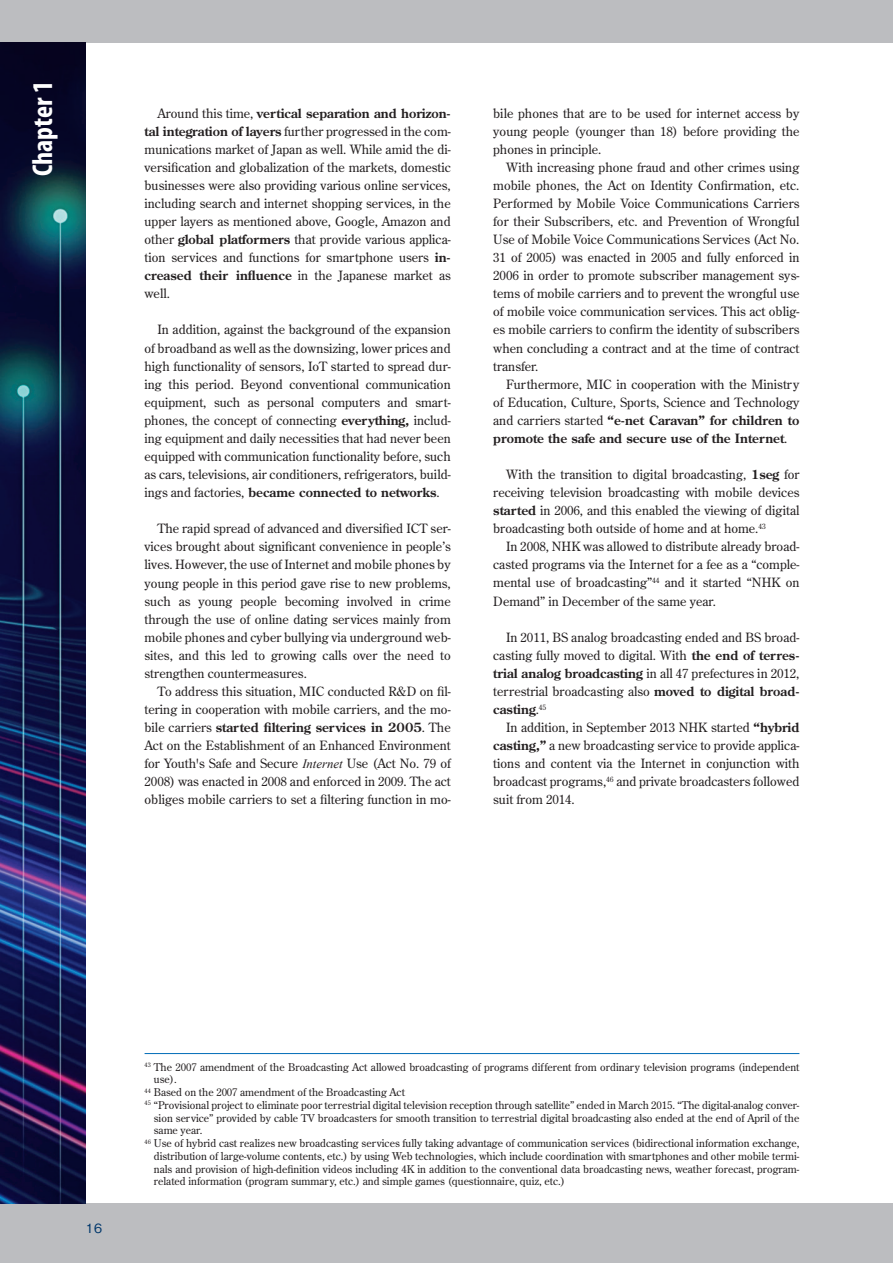
<style>
.page{position:relative;width:893px;height:1263px;background:#fff}
.page>*{position:absolute;margin:0;border:0;box-sizing:border-box;transform-origin:0 0}
.t1{font:700 condensed 28.65px "Myriad Pro";color:#fff}
.t2{font:12.75px/18.1px "Century Old Style Std";color:#231f20;text-align:justify}
.t3{font:500 12.75px "Gothic BBB Pr 6";color:#00376b}
.t4{font:10.65px "Century Old Style Std";color:#231f20}
.s1{font-weight:700}
.s2{font-family:"Times New Roman";font-style:italic}
</style>
<div class="page">
<hr style="left:145px;top:1053px;width:654px;height:1px;background:#006cb7">
<div style="left:0;top:1203px;width:893px;height:60px;background:#bcbdc0"></div>
<div style="left:0;top:0;width:893px;height:43px;background:#bcbdc0"></div>
<img style="left:0;top:43px;width:85px;height:1160px">
<h1 class="t1" style="left:25px;top:176px;width:97px;rotate:-90deg">Chapter 1</h1>
<p class="t2" style="left:145px;top:104px;width:308px;text-indent:13px">Around this time, <span class="s1">vertical separation and horizon&shy;tal integration of layers</span> further progressed in the com&shy;munications market of Japan as well. While amid the di&shy;versification and globalization of the markets, domestic businesses were also providing various online services, including search and internet shopping services, in the upper layers as mentioned above, Google, Amazon and other <span class="s1">global platformers</span> that provide various applica&shy;tion services and functions for smartphone users <span class="s1">in&shy;creased their influence</span> in the Japanese market as well.</p>
<p class="t2" style="left:145px;top:321px;width:308px;text-indent:13px">In addition, against the background of the expansion of broadband as well as the downsizing, lower prices and high functionality of sensors, IoT started to spread dur&shy;ing this period. Beyond conventional communication equipment, such as personal computers and smart&shy;phones, the concept of connecting <span class="s1">everything,</span> includ&shy;ing equipment and daily necessities that had never been equipped with communication functionality before, such as cars, televisions, air conditioners, refrigerators, build&shy;ings and factories, <span class="s1">became connected to networks</span>.</p>
<p class="t2" style="left:145px;top:519px;width:308px;text-indent:13px">The rapid spread of advanced and diversified ICT ser&shy;vices brought about significant convenience in people’s lives. However, the use of Internet and mobile phones by young people in this period gave rise to new problems, such as young people becoming involved in crime through the use of online dating services mainly from mobile phones and cyber bullying via underground web&shy;sites, and this led to growing calls over the need to strengthen countermeasures.</p>
<p class="t2" style="left:145px;top:682px;width:308px;text-indent:13px">To address this situation, MIC conducted R&amp;D on fil&shy;tering in cooperation with mobile carriers, and the mo&shy;bile carriers <span class="s1">started filtering services in 2005</span>. The Act on the Establishment of an Enhanced Environment for Youth's Safe and Secure <span class="s2">Internet</span> Use (Act No. 79 of 2008) was enacted in 2008 and enforced in 2009. The act obliges mobile carriers to set a filtering function in mo-</p>
<p class="t2" style="left:493px;top:104px;width:308px">bile phones that are to be used for internet access by young people (younger than 18) before providing the phones in principle.</p>
<p class="t2" style="left:493px;top:158px;width:308px;text-indent:13px">With increasing phone fraud and other crimes using mobile phones, the Act on Identity Confirmation, etc.<br>Performed by Mobile Voice Communications Carriers for their Subscribers, etc. and Prevention of Wrongful Use of Mobile Voice Communications Services (Act No.<br>31 of 2005) was enacted in 2005 and fully enforced in 2006 in order to promote subscriber management sys&shy;tems of mobile carriers and to prevent the wrongful use of mobile voice communication services. This act oblig&shy;es mobile carriers to confirm the identity of subscribers when concluding a contract and at the time of contract transfer.</p>
<p class="t2" style="left:493px;top:375px;width:308px;text-indent:13px">Furthermore, MIC in cooperation with the Ministry of Education, Culture, Sports, Science and Technology and carriers started <span class="s1">“e-net Caravan” for children to promote the safe and secure use of the Internet</span>.</p>
<p class="t2" style="left:493px;top:465px;width:308px;text-indent:13px">With the transition to digital broadcasting, <span class="s1">1seg</span> for receiving television broadcasting with mobile devices <span class="s1">started</span> in 2006, and this enabled the viewing of digital broadcasting both outside of home and at home.<sup>43</sup></p>
<p class="t2" style="left:493px;top:537px;width:308px;text-indent:13px">In 2008, NHK was allowed to distribute already broad&shy;casted programs via the Internet for a fee as a “comple&shy;mental use of broadcasting”<sup>44</sup> and it started “NHK on Demand” in December of the same year.</p>
<p class="t2" style="left:493px;top:628px;width:308px;text-indent:13px">In 2011, BS analog broadcasting ended and BS broad&shy;casting fully moved to digital. With <span class="s1">the end of terres&shy;trial analog broadcasting</span> in all 47 prefectures in 2012, terrestrial broadcasting also <span class="s1">moved to digital broad&shy;casting</span>.<sup>45</sup></p>
<p class="t2" style="left:493px;top:718px;width:308px;text-indent:13px">In addition, in September 2013 NHK started <span class="s1">“hybrid casting,”</span> a new broadcasting service to provide applica&shy;tions and content via the Internet in conjunction with broadcast programs,<sup>46</sup> and private broadcasters followed suit from 2014.</p>
<p class="t3" style="left:86px;top:1218px;width:18px">16</p>
<p class="t4" style="left:145px;top:1060px;width:656px"><sup>43</sup> The 2007 amendment of the Broadcasting Act allowed broadcasting of programs different from ordinary television programs (independent</p>
<p class="t4" style="left:154px;top:1072px;width:24px">use).</p>
<p class="t4" style="left:145px;top:1085px;width:262px"><sup>44</sup> Based on the 2007 amendment of the Broadcasting Act</p>
<p class="t4" style="left:145px;top:1098px;width:656px"><sup>45</sup> “Provisional project to eliminate poor terrestrial digital television reception through satellite” ended in March 2015. “The digital-analog conver-</p>
<p class="t4" style="left:154px;top:1111px;width:647px">sion service” provided by cable TV broadcasters for smooth transition to terrestrial digital broadcasting also ended at the end of April of the</p>
<p class="t4" style="left:154px;top:1123px;width:50px">same year.</p>
<p class="t4" style="left:145px;top:1136px;width:656px"><sup>46</sup> Use of hybrid cast realizes new broadcasting services fully taking advantage of communication services (bidirectional information exchange,</p>
<p class="t4" style="left:154px;top:1149px;width:647px">distribution of large-volume contents, etc.) by using Web technologies, which include coordination with smartphones and other mobile termi-</p>
<p class="t4" style="left:154px;top:1162px;width:647px">nals and provision of high-definition videos including 4K in addition to the conventional data broadcasting news, weather forecast, program-</p>
<p class="t4" style="left:154px;top:1175px;width:413px">related information (program summary, etc.) and simple games (questionnaire, quiz, etc.)</p>
</div>
